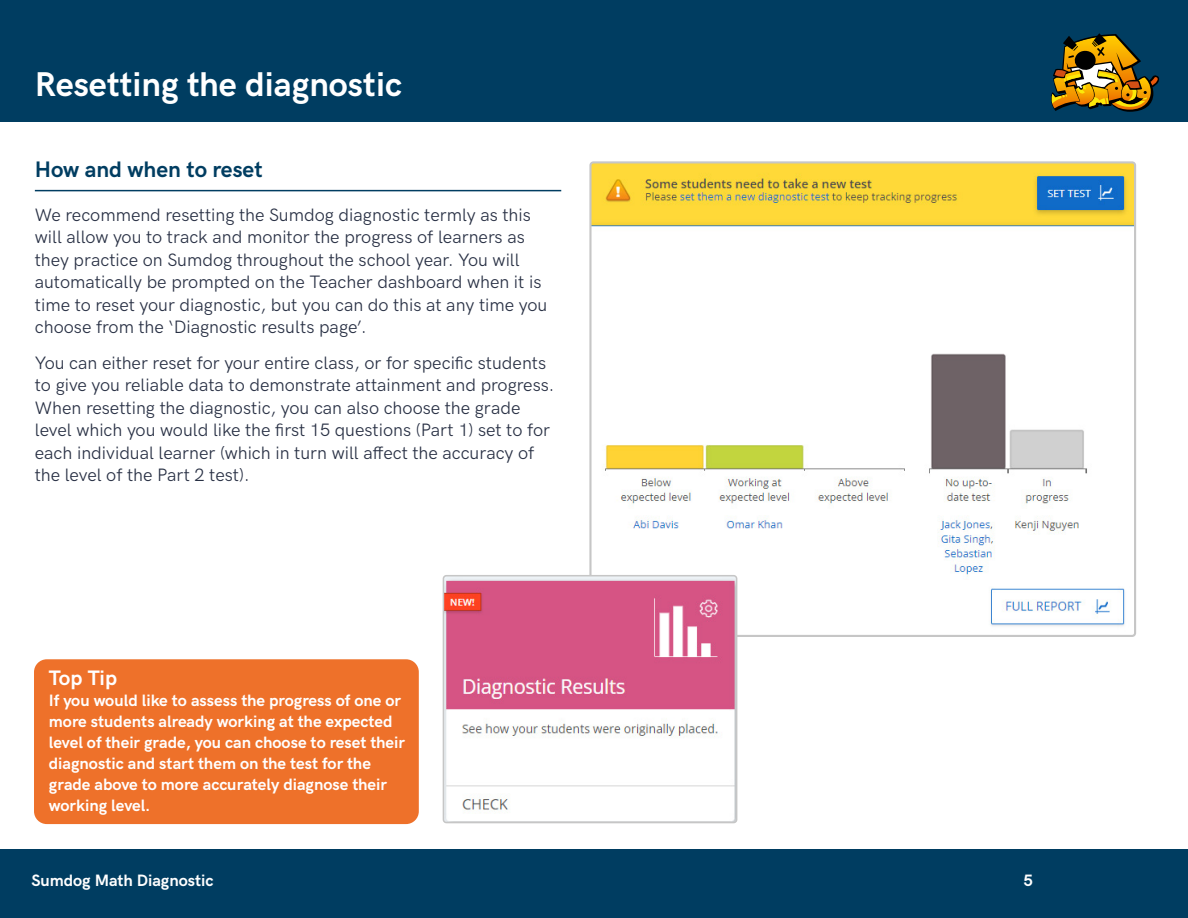
<style>
.page{position:relative;width:1188px;height:918px;background:#fff}
.page>*{position:absolute;margin:0;border:0;box-sizing:border-box;transform-origin:0 0}
.t1{font:700 34.5px "HK Grotesk";color:#fff}
.t2{font:700 22.5px "HK Grotesk";color:#003d61}
.t3{font:700 21px "HK Grotesk";letter-spacing:-.005em;color:#fff}
.t4{font:18px/22.5px "HK Grotesk";color:#283044}
.t5{font:700 16.5px/21px "HK Grotesk";color:#fff}
</style>
<div class="page">
<div style="left:0;top:0;width:1188px;height:122px;background:#003d61"></div>
<svg style="left:1051px;top:33px;width:108px;height:79px"></svg>
<hr style="left:35px;top:190px;width:526px;height:1px;background:#003d61">
<div style="left:34px;top:659px;width:385px;height:165px;background:#ee712a;border-radius:13px"></div>
<div style="left:0;top:850px;width:1188px;height:68px;background:#003d61"></div>
<img style="left:592px;top:164px;width:541px;height:469px">
<div style="left:589px;top:161px;width:547px;height:476px;border:2px solid #c6c6c6;border-radius:3px"></div>
<img style="left:446px;top:578px;width:288px;height:242px">
<div style="left:443px;top:575px;width:294px;height:248px;border:2px solid #c6c6c6;border-radius:3px"></div>
<h1 class="t1" style="left:35px;top:58px;width:369px">Resetting the diagnostic</h1>
<p class="t2" style="left:35px;top:153px;width:229px">How and when to reset</p>
<p class="t4" style="left:35px;top:202px;width:514px">We recommend resetting the Sumdog diagnostic termly as this will allow you to track and monitor the progress of learners as they practice on Sumdog throughout the school year. You will automatically be prompted on the Teacher dashboard when it is time to reset your diagnostic, but you can do this at any time you choose from the ‘Diagnostic results page’.</p>
<p class="t4" style="left:35px;top:350px;width:521px">You can either reset for your entire class, or for specific students to give you reliable data to demonstrate attainment and progress.<br>When resetting the diagnostic, you can also choose the grade level which you would like the first 15 questions (Part 1) set to for each individual learner (which in turn will affect the accuracy of the level of the Part 2 test).</p>
<p class="t3" style="left:49px;top:662px;width:70px">Top Tip</p>
<p class="t5" style="left:49px;top:688px;width:358px">If you would like to assess the progress of one or more students already working at the expected level of their grade, you can choose to reset their diagnostic and start them on the test for the grade above to more accurately diagnose their working level.</p>
<p class="t5" style="left:31px;top:869px;width:184px">Sumdog Math Diagnostic</p>
<p class="t5" style="left:1024px;top:869px;width:11px">5</p>
</div>
